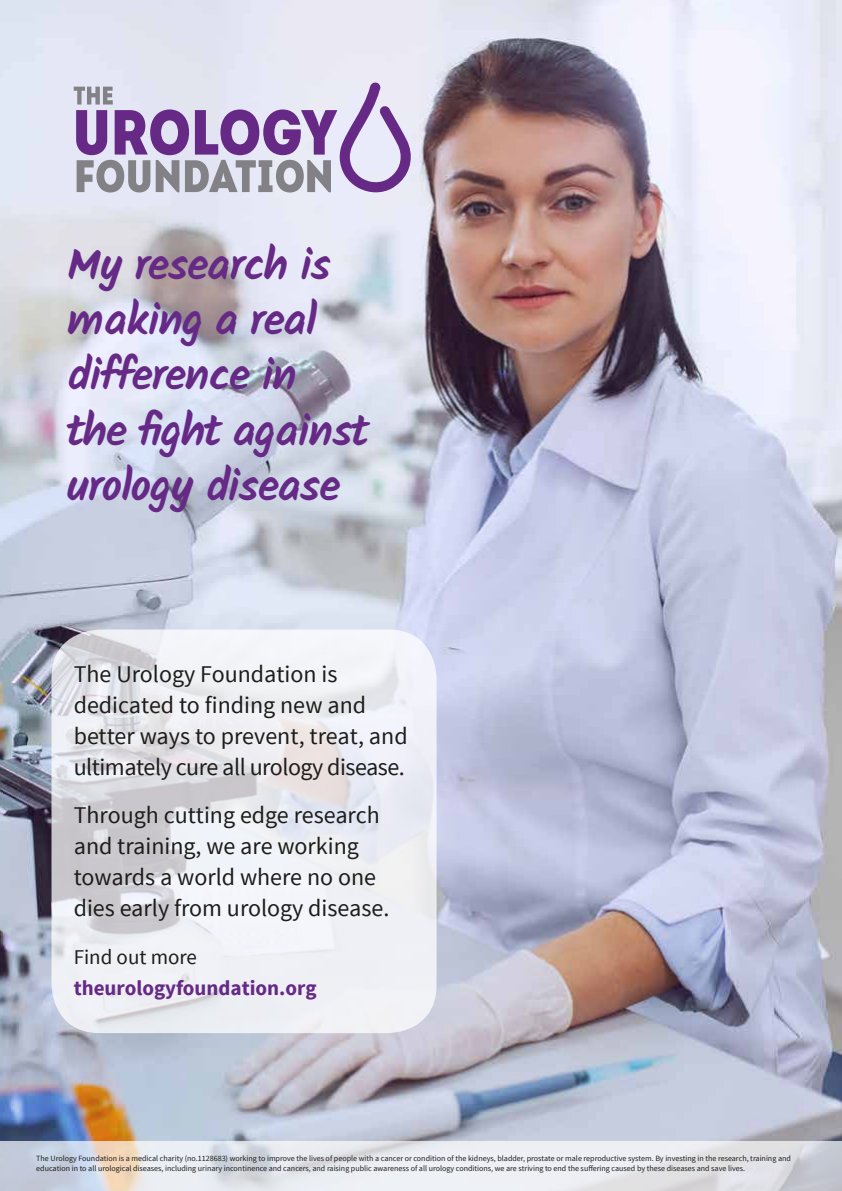
<style>
.page{position:relative;width:842px;height:1191px;background:#fff}
.page>*{position:absolute;margin:0;border:0;box-sizing:border-box;transform-origin:0 0}
.t1{font:700 45px/55px "Kalam";letter-spacing:-.02em;color:#662a86}
.t2{font:24px/31px "Source Sans Pro";color:#1d1d1b}
.t3{font:700 21px "Source Sans Pro";color:#662a86}
.t4{font:21px "Source Sans Pro";color:#1d1d1b}
.t5{font:8px/10px "Source Sans Pro";color:#1d1d1b}
</style>
<div class="page">
<img style="left:0;top:0;width:842px;height:1141px">
<svg style="left:51px;top:629px;width:386px;height:404px;fill:#eef0f4"></svg>
<svg style="left:74px;top:82px;width:340px;height:110px;background:#b8abca"></svg>
<svg style="left:0;top:1141px;width:842px;height:50px;background:#e1e3e8"></svg>
<h1 class="t1" style="left:67px;top:237px;width:302px">My research is making a real difference in<br>the fight against urology disease</h1>
<h2 class="t2" style="left:74px;top:658px;width:335px">The Urology Foundation is dedicated to finding new and better ways to prevent, treat, and ultimately cure all urology disease.</h2>
<h2 class="t2" style="left:74px;top:799px;width:317px">Through cutting edge research and training, we are working towards a world where no one dies early from urology disease.</h2>
<h3 class="t4" style="left:74px;top:943px;width:125px">Find out more</h3>
<h3 class="t3" style="left:74px;top:974px;width:244px">theurologyfoundation.org</h3>
<p class="t5" style="left:36px;top:1153px;width:756px">The Urology Foundation is a medical charity (no.1128683) working to improve the lives of people with a cancer or condition of the kidneys, bladder, prostate or male reproductive system. By investing in the research, training and education in to all urological diseases, including urinary incontinence and cancers, and raising public awareness of all urology conditions, we are striving to end the suffering caused by these diseases and save lives.</p>
</div>
